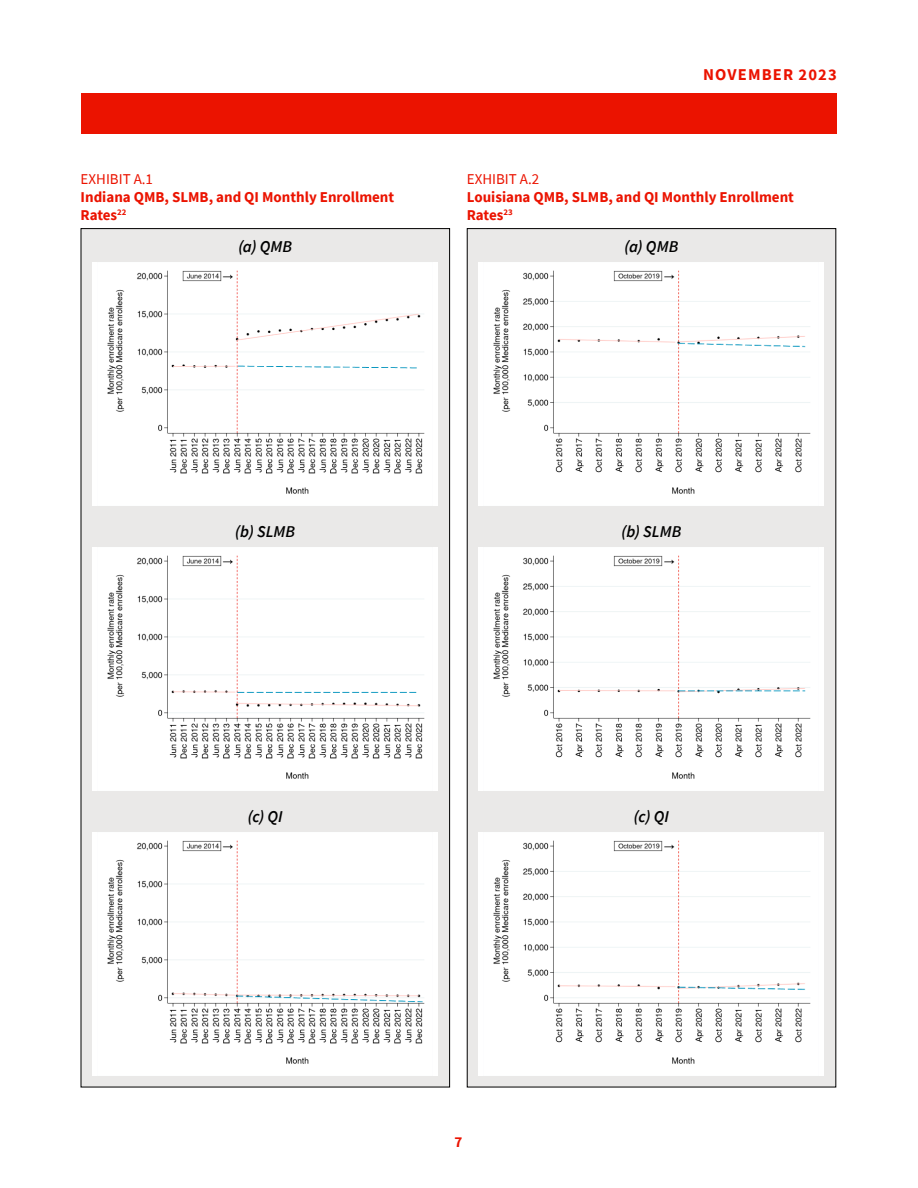
<style>
.page{position:relative;width:918px;height:1188px;background:#fff}
.page>*{position:absolute;margin:0;border:0;box-sizing:border-box;transform-origin:0 0}
.Caption_Sub{font:italic 600 16.5px "Source Sans Pro";letter-spacing:.005em;color:#000}
.t1{font:700 16.5px "Source Sans Pro";letter-spacing:.07em;color:#eb1300}
.t2{font:700 15px/18px "Source Sans Pro";color:#eb1300}
.s1{font-weight:400}
</style>
<div class="page">
<div style="left:81px;top:93px;width:756px;height:41px;background:#eb1300"></div>
<div style="left:81px;top:229px;width:369px;height:858px;background:#eae9e8"></div>
<div style="left:92px;top:262px;width:346px;height:244px;background:#fff"></div>
<img style="left:107px;top:270px;width:318px;height:224px">
<div style="left:92px;top:548px;width:346px;height:243px;background:#fff"></div>
<img style="left:107px;top:555px;width:318px;height:224px">
<div style="left:92px;top:833px;width:346px;height:243px;background:#fff"></div>
<img style="left:107px;top:840px;width:318px;height:224px">
<div style="left:467px;top:229px;width:369px;height:858px;background:#eae9e8"></div>
<div style="left:478px;top:262px;width:346px;height:244px;background:#fff"></div>
<img style="left:493px;top:270px;width:318px;height:224px">
<div style="left:478px;top:548px;width:346px;height:243px;background:#fff"></div>
<img style="left:493px;top:555px;width:318px;height:224px">
<div style="left:478px;top:833px;width:346px;height:243px;background:#fff"></div>
<img style="left:493px;top:840px;width:318px;height:224px">
<p class="t2" style="left:81px;top:169px;width:315px"><span class="s1">EXHIBIT A.1<br></span>Indiana QMB, SLMB, and QI Monthly Enrollment<br>Rates<sup>22</sup></p>
<p class="Caption_Sub" style="left:238px;top:236px;width:55px">(a) QMB</p>
<p class="t1" style="left:703px;top:63px;width:135px">NOVEMBER 2023</p>
<p class="t2" style="left:467px;top:169px;width:329px"><span class="s1">EXHIBIT A.2<br></span>Louisiana QMB, SLMB, and QI Monthly Enrollment<br>Rates<sup>23</sup></p>
<p class="Caption_Sub" style="left:625px;top:236px;width:55px">(a) QMB</p>
<p class="Caption_Sub" style="left:235px;top:521px;width:62px">(b) SLMB</p>
<p class="Caption_Sub" style="left:622px;top:521px;width:62px">(b) SLMB</p>
<p class="Caption_Sub" style="left:248px;top:806px;width:37px">(c) QI</p>
<p class="Caption_Sub" style="left:634px;top:806px;width:37px">(c) QI</p>
<p class="t2" style="left:455px;top:1133px;width:9px">7</p>
</div>
